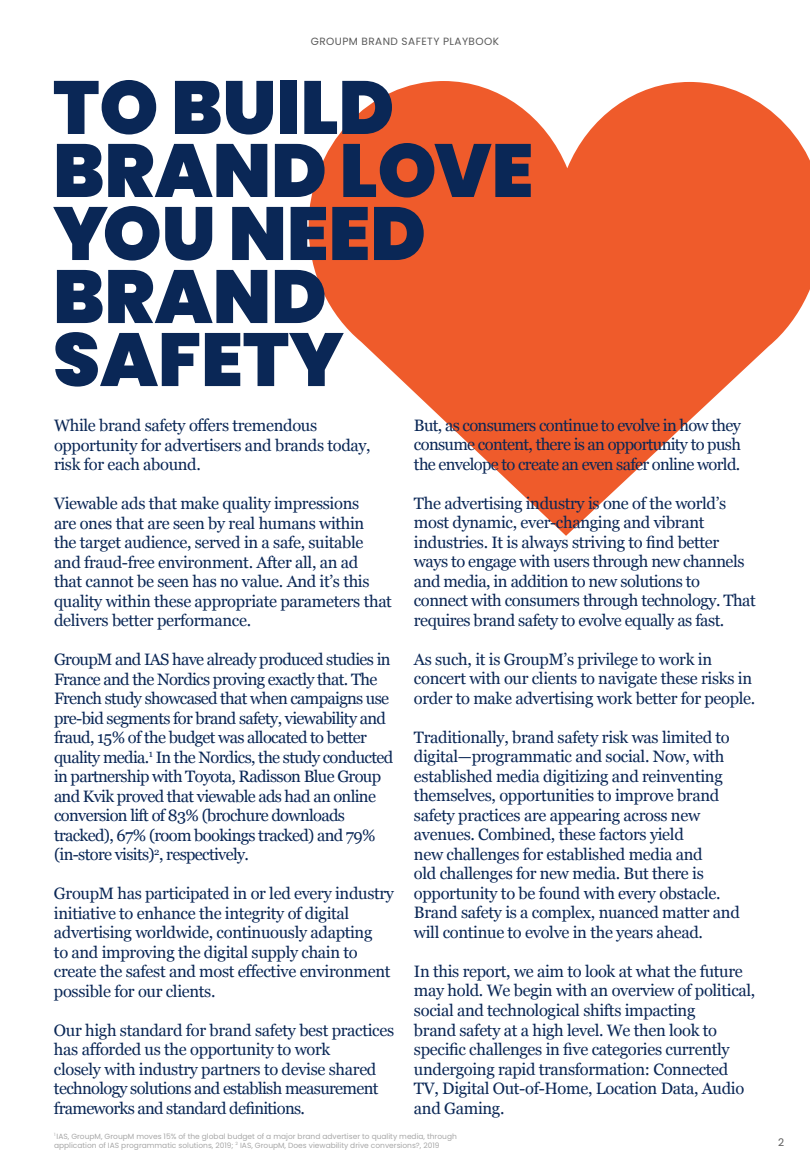
<style>
.page{position:relative;width:810px;height:1170px;background:#fff}
.page>*{position:absolute;margin:0;border:0;box-sizing:border-box;transform-origin:0 0}
.t1{font:900 75px/63px "Poppins";color:#0a2756}
.t2{font:16.5px/19.5px "Georgia";letter-spacing:-.02em;color:#0a2756}
.t3{font:16.5px/19.5px "Georgia";letter-spacing:-.04em;color:#0a2756}
.t4{font:10.5px "Poppins";letter-spacing:.04em;color:#595959}
.t5{font:7.5px/9px "Poppins";color:#a7a7a7}
</style>
<div class="page">
<svg style="left:309px;top:81px;width:501px;height:455px;fill:#ef5b2b"></svg>
<p class="t4" style="left:311px;top:35px;width:190px">GROUPM BRAND SAFETY PLAYBOOK</p>
<h1 class="t1" style="left:53px;top:77px;width:482px">TO BUILD<br>BRAND LOVE<br>YOU NEED<br>BRAND<br>SAFETY</h1>
<p class="t2" style="left:54px;top:415px;width:318px">While brand safety offers tremendous opportunity for advertisers and brands today, risk for each abound.</p>
<p class="t2" style="left:54px;top:493px;width:340px">Viewable ads that make quality impressions<br>are ones that are seen by real humans within<br>the target audience, served in a safe, suitable and fraud-free environment. After all, an ad<br>that cannot be seen has no value. And it’s this quality within these appropriate parameters that delivers better performance.</p>
<p class="t3" style="left:54px;top:649px;width:341px">GroupM and IAS have already produced studies in France and the Nordics proving exactly that. The French study showcased that when campaigns use pre-bid segments for brand safety, viewability and fraud, 15% of the budget was allocated to better quality media.<sup>1</sup> In the Nordics, the study conducted in partnership with Toyota, Radisson Blue Group and Kvik proved that viewable ads had an online conversion lift of 83% (brochure downloads tracked), 67% (room bookings tracked) and 79% (in-store visits)<sup>2</sup>, respectively.</p>
<p class="t2" style="left:54px;top:883px;width:342px">GroupM has participated in or led every industry initiative to enhance the integrity of digital advertising worldwide, continuously adapting<br>to and improving the digital supply chain to create the safest and most effective environment possible for our clients.</p>
<p class="t2" style="left:54px;top:1019px;width:342px">Our high standard for brand safety best practices has afforded us the opportunity to work<br>closely with industry partners to devise shared technology solutions and establish measurement frameworks and standard definitions.</p>
<p class="t2" style="left:414px;top:414px;width:328px;text-align:justify">But, as consumers continue to evolve in how they consume content, there is an opportunity to push the envelope to create an even safer online world.</p>
<p class="t2" style="left:414px;top:492px;width:343px">The advertising industry is one of the world’s most dynamic, ever-changing and vibrant industries. It is always striving to find better ways to engage with users through new channels and media, in addition to new solutions to connect with consumers through technology. That requires brand safety to evolve equally as fast.</p>
<p class="t2" style="left:414px;top:649px;width:343px">As such, it is GroupM’s privilege to work in concert with our clients to navigate these risks in order to make advertising work better for people.</p>
<p class="t2" style="left:414px;top:727px;width:327px">Traditionally, brand safety risk was limited to digital—programmatic and social. Now, with established media digitizing and reinventing themselves, opportunities to improve brand safety practices are appearing across new avenues. Combined, these factors yield<br>new challenges for established media and<br>old challenges for new media. But there is opportunity to be found with every obstacle.<br>Brand safety is a complex, nuanced matter and will continue to evolve in the years ahead.</p>
<p class="t2" style="left:414px;top:961px;width:343px">In this report, we aim to look at what the future may hold. We begin with an overview of political, social and technological shifts impacting<br>brand safety at a high level. We then look to specific challenges in five categories currently undergoing rapid transformation: Connected TV, Digital Out-of-Home, Location Data, Audio and Gaming.</p>
<p class="t5" style="left:54px;top:1131px;width:404px"><sup>1</sup> IAS, GroupM, GroupM moves 15% of the global budget of a major brand advertiser to quality media, through application of IAS programmatic solutions, 2019; <sup>2</sup> IAS, GroupM, Does viewability drive conversions?, 2019</p>
<p class="t4" style="left:778px;top:1136px;width:8px">2</p>
</div>
